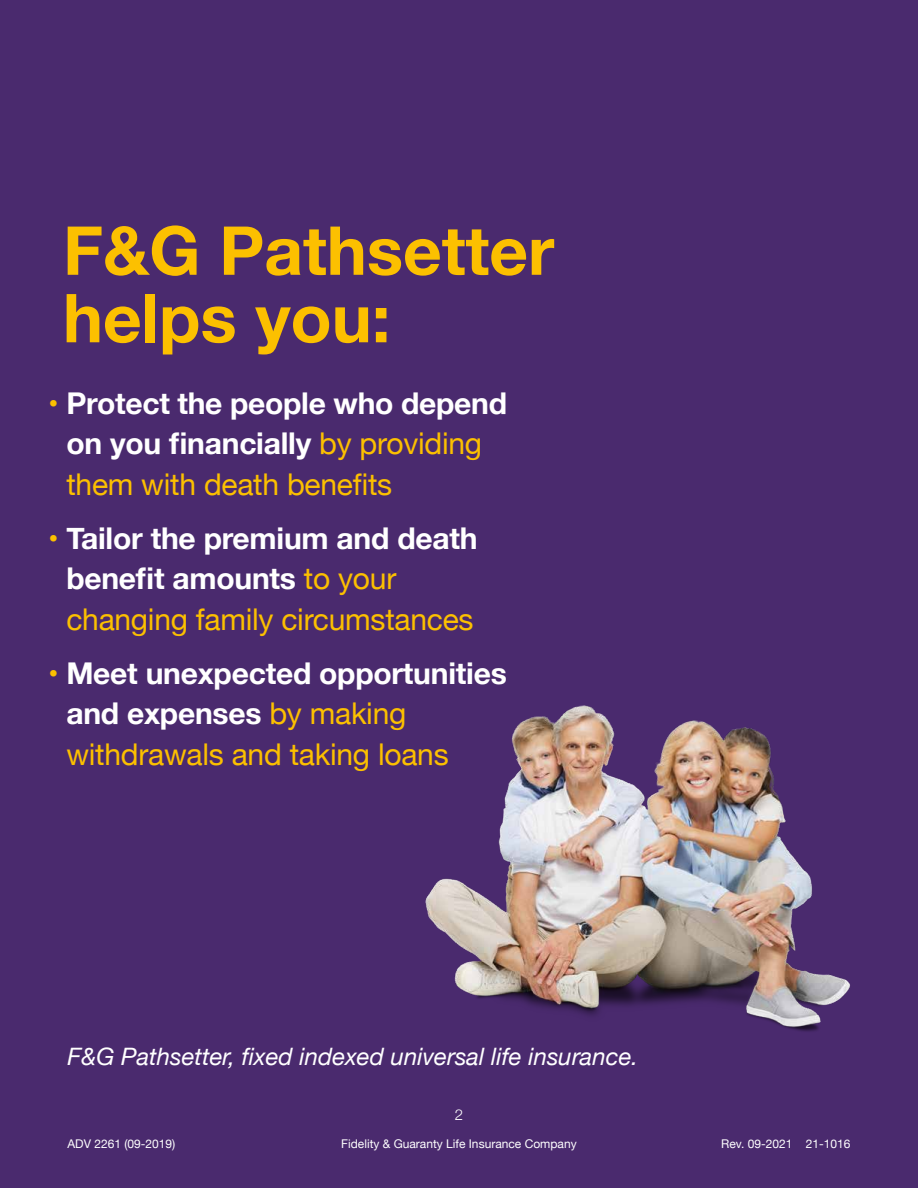
<style>
.page{position:relative;width:918px;height:1188px;background:#4a2a6e}
.page>*{position:absolute;margin:0;border:0;box-sizing:border-box;transform-origin:0 0}
.t1{font:700 67.5px/67.5px "Helvetica Neue";color:#fcc000}
.t2{font:700 30px/40.5px "Helvetica Neue";letter-spacing:-.01em;color:#fff}
.t3{font:italic 24px "Helvetica Neue";color:#fff}
.t4{font:300 15px "Helvetica Neue";color:#fff}
.t5{font:12px "Helvetica Neue";color:#fff}
.s1{color:#fcc000}
.s2{font-weight:400;color:#fcc000}
</style>
<div class="page">
<img style="left:425px;top:705px;width:425px;height:326px">
<h1 class="t1" style="left:63px;top:219px;width:493px">F&amp;G Pathsetter helps you:</h1>
<p class="t2" style="left:66px;top:384px;width:442px;text-indent:-18px"><span class="s1">•</span> Protect the people who depend on you financially <span class="s2">by providing them with death benefits</span></p>
<p class="t2" style="left:66px;top:519px;width:413px;text-indent:-18px"><span class="s1">•</span> Tailor the premium and death benefit amounts <span class="s2">to your changing family circumstances</span></p>
<p class="t2" style="left:66px;top:654px;width:442px;text-indent:-18px"><span class="s1">•</span> Meet unexpected opportunities and expenses <span class="s2">by making withdrawals and taking loans</span></p>
<p class="t3" style="left:68px;top:1039px;width:572px">F&amp;G Pathsetter, fixed indexed universal life insurance.</p>
<p class="t4" style="left:455px;top:1103px;width:10px">2</p>
<p class="t5" style="left:68px;top:1135px;width:109px">ADV 2261 (09-2019)</p>
<p class="t5" style="left:341px;top:1135px;width:237px">Fidelity &amp; Guaranty Life Insurance Company</p>
<p class="t5" style="left:721px;top:1135px;width:131px">Rev. 09-2021 21-1016</p>
</div>
